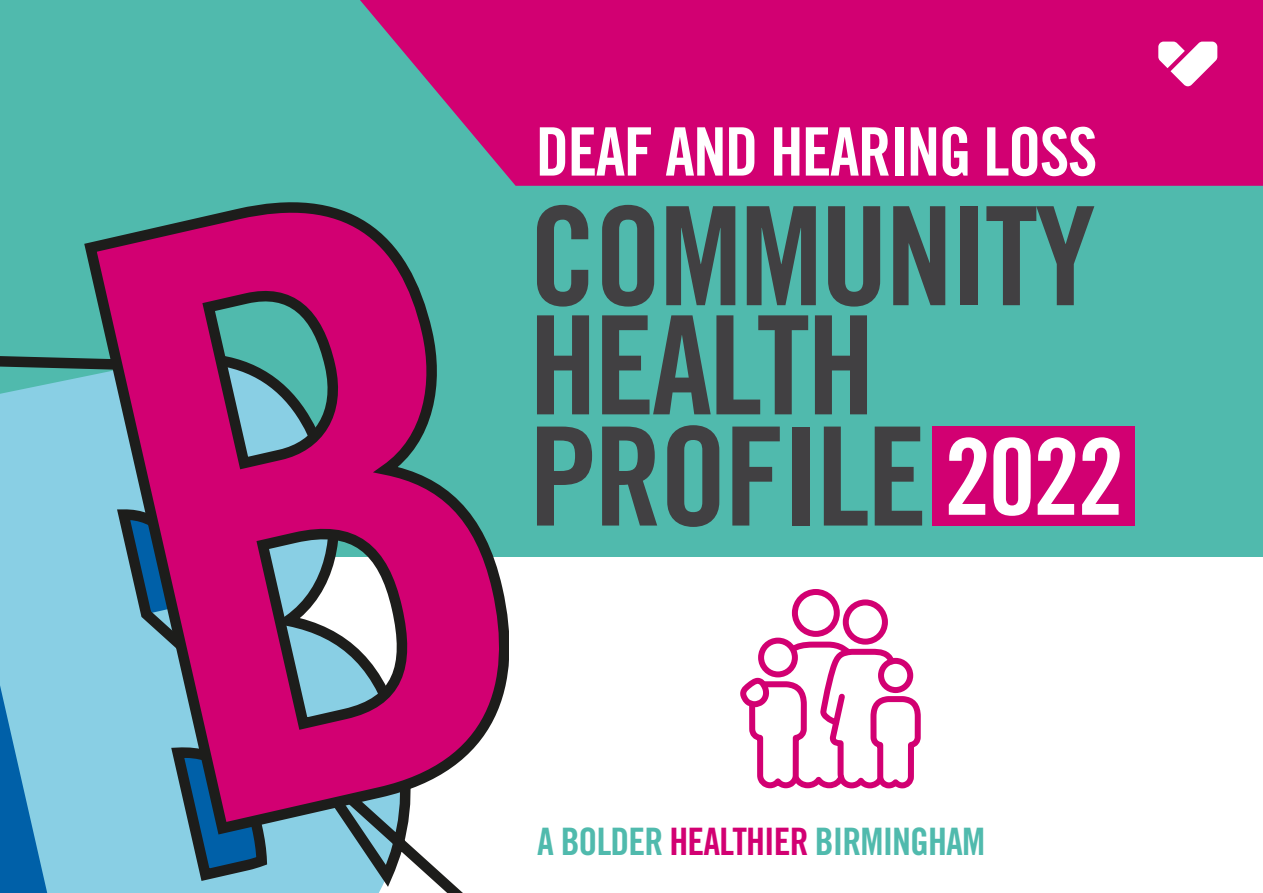
<style>
.page{position:relative;width:1263px;height:893px;background:#fff}
.page>*{position:absolute;margin:0;border:0;box-sizing:border-box;transform-origin:0 0}
.t1{font:137.1px/110.1px "Trade Gothic LT Pro Bd Cn 20";letter-spacing:-.025em;color:#414042}
.t2{font:66.9px "Trade Gothic LT Pro Bd Cn 20";letter-spacing:-.025em;color:#fff}
.t3{font:37.8px "Trade Gothic LT Pro Bd Cn 20";letter-spacing:-.025em;color:#50baad}
.s1{font-size:105.75px;color:#fff}
.s2{color:#d20072}
</style>
<div class="page">
<div style="left:0;top:0;width:1263px;height:557px;background:#50baad"></div>
<div style="left:932px;top:427px;width:202px;height:99px;background:#d20072"></div>
<svg style="left:360px;top:0;width:903px;height:186px;background:#c61077"></svg>
<svg style="left:0;top:356px;width:463px;height:537px;background:#79bbd2"></svg>
<svg style="left:78px;top:203px;width:431px;height:638px"></svg>
<svg style="left:1158px;top:42px;width:59px;height:44px;background:#ed9dc9"></svg>
<div style="left:792px;top:589px;width:48px;height:48px;border:6px solid #d20072;border-radius:50%"></div>
<div style="left:758px;top:638px;width:40px;height:39px;border:6px solid #d20072;border-radius:50%"></div>
<div style="left:843px;top:599px;width:45px;height:46px;border:6px solid #d20072;border-radius:50%"></div>
<svg style="left:740px;top:639px;width:181px;height:150px"></svg>
<p class="t2" style="left:536px;top:111px;width:563px">DEAF AND HEARING LOSS</p>
<p class="t1" style="left:529px;top:200px;width:597px">COMMUNITY<br>HEALTH<br>PROFILE <span class="s1">2022</span></p>
<p class="t3" style="left:537px;top:819px;width:449px">A BOLDER <span class="s2">HEALTHIER</span> BIRMINGHAM</p>
</div>
